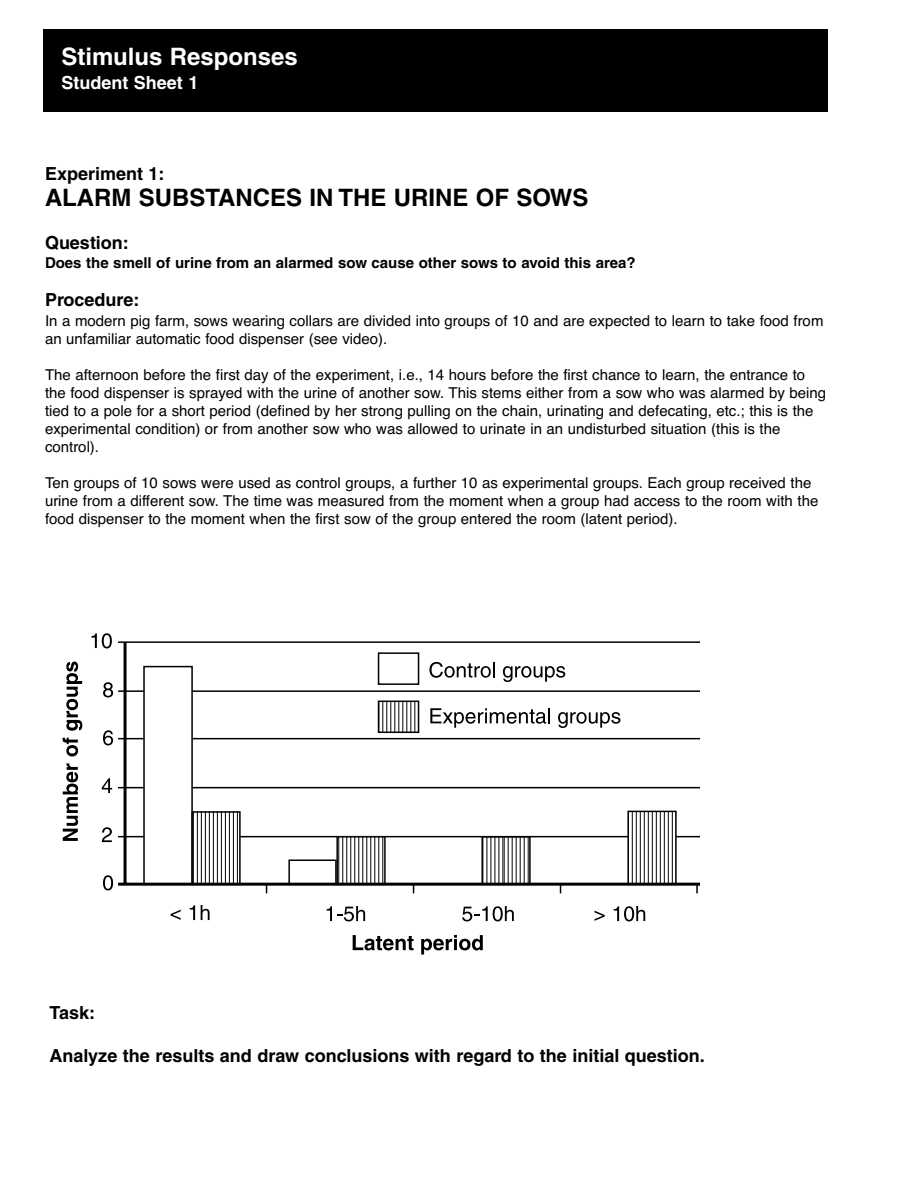
<style>
.page{position:relative;width:918px;height:1188px;background:#fff}
.page>*{position:absolute;margin:0;border:0;box-sizing:border-box;transform-origin:0 0}
.t1{font:700 24px "Helvetica";color:#000}
.t2{font:700 24px "Helvetica";color:#fff}
.t3{font:700 18px "Helvetica";color:#000}
.t4{font:700 18px "Helvetica";color:#fff}
.t5{font:15px/18px "Helvetica";color:#000}
.t6{font:700 15px "Helvetica";color:#000}
</style>
<div class="page">
<div style="left:44px;top:30px;width:784px;height:82px;background:#000"></div>
<svg style="left:486px;top:839px;width:17px;height:43px"></svg>
<svg style="left:507px;top:839px;width:21px;height:43px"></svg>
<hr style="left:504px;top:837px;width:1px;height:47px;background:#000">
<hr style="left:508px;top:837px;width:1px;height:47px;background:#000">
<hr style="left:512px;top:837px;width:1px;height:47px;background:#000">
<hr style="left:516px;top:837px;width:1px;height:47px;background:#000">
<hr style="left:520px;top:837px;width:1px;height:47px;background:#000">
<hr style="left:524px;top:837px;width:1px;height:47px;background:#000">
<hr style="left:487px;top:837px;width:1px;height:47px;background:#000">
<hr style="left:491px;top:837px;width:1px;height:47px;background:#000">
<hr style="left:495px;top:837px;width:1px;height:47px;background:#000">
<hr style="left:499px;top:837px;width:1px;height:47px;background:#000">
<hr style="left:503px;top:837px;width:1px;height:47px;background:#000">
<div style="left:481px;top:836px;width:50px;height:49px;border:2px solid #000"></div>
<svg style="left:103px;top:682px;width:10px;height:15px"></svg>
<svg style="left:102px;top:827px;width:10px;height:15px"></svg>
<svg style="left:102px;top:778px;width:10px;height:15px"></svg>
<svg style="left:91px;top:633px;width:21px;height:15px"></svg>
<hr style="left:118px;top:641px;width:582px;height:2px;background:#000">
<hr style="left:118px;top:690px;width:582px;height:2px;background:#000">
<hr style="left:118px;top:738px;width:582px;height:1px;background:#000">
<hr style="left:118px;top:787px;width:582px;height:1px;background:#000">
<hr style="left:118px;top:836px;width:582px;height:1px;background:#000">
<svg style="left:594px;top:911px;width:11px;height:10px"></svg>
<svg style="left:614px;top:906px;width:31px;height:15px"></svg>
<svg style="left:170px;top:910px;width:11px;height:10px"></svg>
<svg style="left:190px;top:905px;width:5px;height:15px"></svg>
<svg style="left:201px;top:905px;width:9px;height:15px"></svg>
<svg style="left:327px;top:906px;width:38px;height:15px"></svg>
<svg style="left:462px;top:906px;width:52px;height:15px"></svg>
<div style="left:378px;top:652px;width:41px;height:33px;border:2px solid #000"></div>
<svg style="left:353px;top:935px;width:61px;height:15px"></svg>
<svg style="left:421px;top:935px;width:62px;height:20px"></svg>
<svg style="left:429px;top:662px;width:66px;height:16px"></svg>
<svg style="left:503px;top:666px;width:62px;height:16px"></svg>
<svg style="left:430px;top:708px;width:120px;height:20px"></svg>
<svg style="left:558px;top:712px;width:62px;height:16px"></svg>
<svg style="left:63px;top:763px;width:15px;height:78px"></svg>
<svg style="left:63px;top:738px;width:15px;height:18px"></svg>
<svg style="left:66px;top:662px;width:16px;height:69px"></svg>
<svg style="left:103px;top:730px;width:10px;height:15px"></svg>
<svg style="left:103px;top:875px;width:10px;height:15px"></svg>
<div style="left:143px;top:666px;width:50px;height:219px;background:#fff;border:2px solid #000"></div>
<div style="left:288px;top:860px;width:49px;height:25px;border:2px solid #000"></div>
<svg style="left:194px;top:814px;width:43px;height:68px"></svg>
<hr style="left:197px;top:812px;width:1px;height:72px;background:#000">
<hr style="left:201px;top:812px;width:1px;height:72px;background:#000">
<hr style="left:205px;top:812px;width:1px;height:72px;background:#000">
<hr style="left:209px;top:812px;width:1px;height:72px;background:#000">
<hr style="left:213px;top:812px;width:1px;height:72px;background:#000">
<hr style="left:217px;top:812px;width:1px;height:72px;background:#000">
<hr style="left:221px;top:812px;width:1px;height:72px;background:#000">
<hr style="left:225px;top:812px;width:1px;height:72px;background:#000">
<hr style="left:229px;top:812px;width:1px;height:72px;background:#000">
<hr style="left:233px;top:812px;width:1px;height:72px;background:#000">
<hr style="left:237px;top:812px;width:1px;height:72px;background:#000">
<div style="left:191px;top:811px;width:50px;height:74px;border:2px solid #000"></div>
<div style="left:337px;top:837px;width:48px;height:47px;background:linear-gradient(to bottom,#fff,#fff)"></div>
<hr style="left:339px;top:837px;width:1px;height:47px;background:#000">
<hr style="left:343px;top:837px;width:1px;height:47px;background:#000">
<hr style="left:347px;top:837px;width:1px;height:47px;background:#000">
<hr style="left:351px;top:837px;width:1px;height:47px;background:#000">
<hr style="left:355px;top:837px;width:1px;height:47px;background:#000">
<hr style="left:359px;top:837px;width:1px;height:47px;background:#000">
<hr style="left:363px;top:837px;width:1px;height:47px;background:#000">
<hr style="left:367px;top:837px;width:1px;height:47px;background:#000">
<hr style="left:371px;top:837px;width:1px;height:47px;background:#000">
<hr style="left:375px;top:837px;width:1px;height:47px;background:#000">
<hr style="left:379px;top:837px;width:1px;height:47px;background:#000">
<div style="left:336px;top:836px;width:50px;height:49px;border:2px solid #000"></div>
<div style="left:628px;top:811px;width:48px;height:73px;background:linear-gradient(to bottom,#fff,#fff)"></div>
<hr style="left:632px;top:811px;width:1px;height:73px;background:#000">
<hr style="left:636px;top:811px;width:1px;height:73px;background:#000">
<hr style="left:640px;top:811px;width:1px;height:73px;background:#000">
<hr style="left:644px;top:811px;width:1px;height:73px;background:#000">
<hr style="left:648px;top:811px;width:1px;height:73px;background:#000">
<hr style="left:652px;top:811px;width:1px;height:73px;background:#000">
<hr style="left:656px;top:811px;width:1px;height:73px;background:#000">
<hr style="left:660px;top:811px;width:1px;height:73px;background:#000">
<hr style="left:664px;top:811px;width:1px;height:73px;background:#000">
<hr style="left:668px;top:811px;width:1px;height:73px;background:#000">
<hr style="left:672px;top:811px;width:1px;height:73px;background:#000">
<div style="left:627px;top:811px;width:50px;height:74px;border:2px solid #000"></div>
<svg style="left:382px;top:704px;width:33px;height:26px"></svg>
<hr style="left:383px;top:701px;width:1px;height:31px;background:#000">
<hr style="left:387px;top:701px;width:1px;height:31px;background:#000">
<hr style="left:391px;top:701px;width:1px;height:31px;background:#000">
<hr style="left:395px;top:701px;width:1px;height:31px;background:#000">
<hr style="left:399px;top:701px;width:1px;height:31px;background:#000">
<hr style="left:403px;top:701px;width:1px;height:31px;background:#000">
<hr style="left:407px;top:701px;width:1px;height:31px;background:#000">
<hr style="left:411px;top:701px;width:1px;height:31px;background:#000">
<hr style="left:415px;top:701px;width:1px;height:31px;background:#000">
<hr style="left:419px;top:701px;width:1px;height:31px;background:#000">
<div style="left:378px;top:701px;width:41px;height:32px;border:2px solid #000"></div>
<hr style="left:118px;top:883px;width:582px;height:3px;background:#000">
<hr style="left:124px;top:642px;width:3px;height:242px;background:#000">
<svg style="left:696px;top:885px;width:2px;height:8px"></svg>
<h1 class="t2" style="left:62px;top:48px;width:238px">Stimulus Responses</h1>
<p class="t4" style="left:62px;top:76px;width:139px">Student Sheet 1</p>
<p class="t3" style="left:45px;top:167px;width:121px">Experiment 1:</p>
<h1 class="t1" style="left:45px;top:189px;width:545px">ALARM SUBSTANCES IN THE URINE OF SOWS</h1>
<p class="t3" style="left:45px;top:236px;width:85px">Question:</p>
<p class="t6" style="left:45px;top:258px;width:592px">Does the smell of urine from an alarmed sow cause other sows to avoid this area?</p>
<p class="t3" style="left:45px;top:294px;width:96px">Procedure:</p>
<p class="t5" style="left:45px;top:313px;width:780px">In a modern pig farm, sows wearing collars are divided into groups of 10 and are expected to learn to take food from an unfamiliar automatic food dispenser (see video).</p>
<p class="t5" style="left:45px;top:367px;width:783px">The afternoon before the first day of the experiment, i.e., 14 hours before the first chance to learn, the entrance to the food dispenser is sprayed with the urine of another sow. This stems either from a sow who was alarmed by being tied to a pole for a short period (defined by her strong pulling on the chain, urinating and defecating, etc.; this is the experimental condition) or from another sow who was allowed to urinate in an undisturbed situation (this is the control).</p>
<p class="t5" style="left:45px;top:475px;width:775px">Ten groups of 10 sows were used as control groups, a further 10 as experimental groups. Each group received the urine from a different sow. The time was measured from the moment when a group had access to the room with the food dispenser to the moment when the first sow of the group entered the room (latent period).</p>
<p class="t3" style="left:50px;top:1006px;width:47px">Task:</p>
<p class="t3" style="left:50px;top:1049px;width:657px">Analyze the results and draw conclusions with regard to the initial question.</p>
</div>
